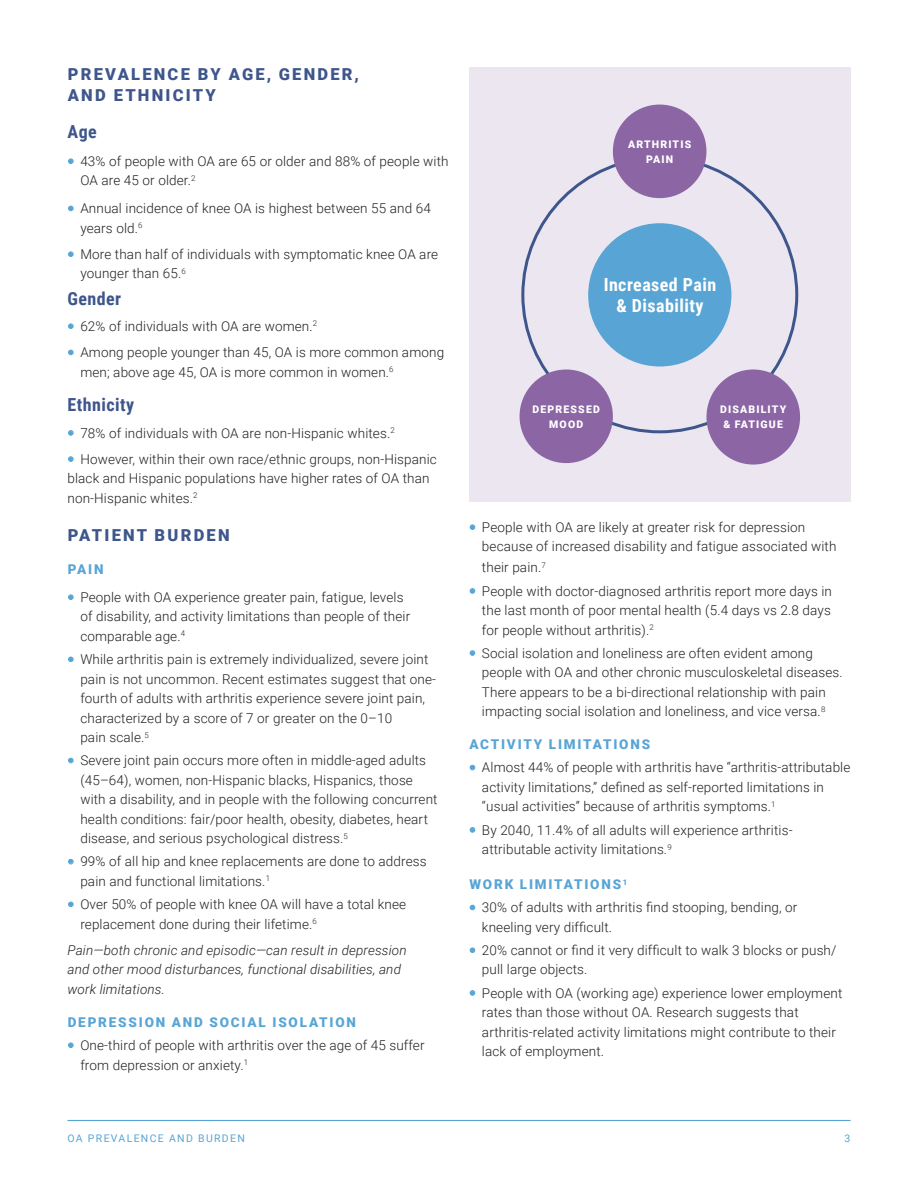
<style>
.page{position:relative;width:918px;height:1188px;background:#fff}
.page>*{position:absolute;margin:0;border:0;box-sizing:border-box;transform-origin:0 0}
.t1{font:700 18px/21.6px "Roboto Condensed";letter-spacing:.025em;color:#fff;text-align:center}
.t2{font:700 18px "Roboto Condensed";letter-spacing:.025em;color:#3e568b}
.t3{font:900 16.5px/21.6px "Roboto";letter-spacing:.135em;color:#3e568b}
.t4{font:300 13.5px/19.5px "Roboto";letter-spacing:.01em;color:#231f20}
.t5{font:italic 300 13.5px/19.5px "Roboto";letter-spacing:.01em;color:#231f20}
.t6{font:900 13.5px "Roboto";letter-spacing:.135em;color:#58a5d5}
.t7{font:900 10.5px/15px "Roboto";letter-spacing:.11em;color:#fff;text-align:center}
.t8{font:10.5px "Roboto";letter-spacing:.125em;color:#58a5d5}
.s1{font-family:"Gotham";font-weight:900;color:#58a5d5}
</style>
<div class="page">
<hr style="left:68px;top:1120px;width:782px;height:1px;background:#58a5d5">
<svg style="left:68px;top:159px;width:6px;height:5px"></svg>
<svg style="left:68px;top:206px;width:6px;height:5px"></svg>
<svg style="left:68px;top:252px;width:6px;height:5px"></svg>
<svg style="left:68px;top:324px;width:6px;height:5px"></svg>
<svg style="left:68px;top:350px;width:6px;height:5px"></svg>
<svg style="left:68px;top:430px;width:6px;height:5px"></svg>
<svg style="left:68px;top:456px;width:6px;height:6px"></svg>
<svg style="left:68px;top:595px;width:6px;height:5px"></svg>
<svg style="left:68px;top:657px;width:6px;height:5px"></svg>
<svg style="left:68px;top:758px;width:6px;height:5px"></svg>
<svg style="left:68px;top:859px;width:6px;height:5px"></svg>
<svg style="left:68px;top:902px;width:6px;height:5px"></svg>
<svg style="left:68px;top:1043px;width:6px;height:5px"></svg>
<svg style="left:470px;top:524px;width:5px;height:6px"></svg>
<svg style="left:470px;top:588px;width:5px;height:5px"></svg>
<svg style="left:470px;top:650px;width:5px;height:6px"></svg>
<svg style="left:470px;top:765px;width:5px;height:5px"></svg>
<svg style="left:470px;top:827px;width:5px;height:5px"></svg>
<svg style="left:470px;top:905px;width:5px;height:5px"></svg>
<svg style="left:470px;top:948px;width:5px;height:5px"></svg>
<svg style="left:470px;top:990px;width:5px;height:6px"></svg>
<div style="left:469px;top:68px;width:381px;height:434px;background:#ebe6f0"></div>
<div style="left:588px;top:223px;width:143px;height:144px;background:#58a5d5;border-radius:50%"></div>
<div style="left:613px;top:105px;width:93px;height:93px;background:#8c65a4;border-radius:50%"></div>
<div style="left:520px;top:370px;width:93px;height:93px;background:#8c65a4;border-radius:50%"></div>
<div style="left:706px;top:370px;width:94px;height:95px;background:#8c65a4;border-radius:50%"></div>
<p class="t3" style="left:68px;top:63px;width:293px">PREVALENCE BY AGE, GENDER,<br>AND ETHNICITY</p>
<p class="t2" style="left:68px;top:119px;width:31px">Age</p>
<p class="t4" style="left:80px;top:151px;width:370px;text-indent:-13px"><span class="s1">•</span> 43% of people with OA are 65 or older and 88% of people with<br>OA are 45 or older.<sup>2</sup></p>
<p class="t4" style="left:80px;top:198px;width:352px;text-indent:-13px"><span class="s1">•</span> Annual incidence of knee OA is highest between 55 and 64 years old.<sup>6</sup></p>
<p class="t4" style="left:80px;top:244px;width:359px;text-indent:-13px"><span class="s1">•</span> More than half of individuals with symptomatic knee OA are younger than 65.<sup>6</sup></p>
<p class="t2" style="left:68px;top:286px;width:55px">Gender</p>
<p class="t4" style="left:68px;top:316px;width:251px"><span class="s1">•</span> 62% of individuals with OA are women.<sup>2</sup></p>
<p class="t4" style="left:80px;top:342px;width:365px;text-indent:-13px"><span class="s1">•</span> Among people younger than 45, OA is more common among men; above age 45, OA is more common in women.<sup>6</sup></p>
<p class="t2" style="left:68px;top:392px;width:68px">Ethnicity</p>
<p class="t4" style="left:68px;top:423px;width:329px"><span class="s1">•</span> 78% of individuals with OA are non-Hispanic whites.<sup>2</sup></p>
<p class="t4" style="left:68px;top:449px;width:371px"><span class="s1">•</span> However, within their own race/ethnic groups, non-Hispanic black and Hispanic populations have higher rates of OA than non-Hispanic whites.<sup>2</sup></p>
<p class="t3" style="left:68px;top:524px;width:163px">PATIENT BURDEN</p>
<p class="t6" style="left:68px;top:560px;width:37px">PAIN</p>
<p class="t4" style="left:80px;top:587px;width:331px;text-indent:-13px"><span class="s1">•</span> People with OA experience greater pain, fatigue, levels of disability, and activity limitations than people of their comparable age.<sup>4</sup></p>
<p class="t4" style="left:80px;top:649px;width:357px;text-indent:-13px"><span class="s1">•</span> While arthritis pain is extremely individualized, severe joint pain is not uncommon. Recent estimates suggest that one&shy;fourth of adults with arthritis experience severe joint pain, characterized by a score of 7 or greater on the 0–10<br>pain scale.<sup>5</sup></p>
<p class="t4" style="left:80px;top:750px;width:359px;text-indent:-13px"><span class="s1">•</span> Severe joint pain occurs more often in middle-aged adults (45–64), women, non-Hispanic blacks, Hispanics, those with a disability, and in people with the following concurrent health conditions: fair/poor health, obesity, diabetes, heart disease, and serious psychological distress.<sup>5</sup></p>
<p class="t4" style="left:80px;top:851px;width:348px;text-indent:-13px"><span class="s1">•</span> 99% of all hip and knee replacements are done to address pain and functional limitations.<sup>1</sup></p>
<p class="t4" style="left:80px;top:894px;width:327px;text-indent:-13px"><span class="s1">•</span> Over 50% of people with knee OA will have a total knee replacement done during their lifetime.<sup>6</sup></p>
<p class="t5" style="left:68px;top:940px;width:341px">Pain—both chronic and episodic—can result in depression and other mood disturbances, functional disabilities, and work limitations.</p>
<p class="t6" style="left:68px;top:1013px;width:290px">DEPRESSION AND SOCIAL ISOLATION</p>
<p class="t4" style="left:80px;top:1035px;width:346px;text-indent:-13px"><span class="s1">•</span> One-third of people with arthritis over the age of 45 suffer from depression or anxiety.<sup>1</sup></p>
<p class="t7" style="left:628px;top:136px;width:65px">ARTHRITIS<br>PAIN</p>
<p class="t1" style="left:604px;top:273px;width:114px">Increased Pain &amp; Disability</p>
<p class="t7" style="left:533px;top:401px;width:69px">DEPRESSED<br>MOOD</p>
<p class="t7" style="left:720px;top:402px;width:68px">DISABILITY &amp; FATIGUE</p>
<p class="t4" style="left:482px;top:517px;width:356px;text-indent:-13px"><span class="s1">•</span> People with OA are likely at greater risk for depression because of increased disability and fatigue associated with</p>
<p class="t4" style="left:482px;top:557px;width:65px">their pain.<sup>7</sup></p>
<p class="t4" style="left:482px;top:581px;width:352px;text-align:justify;text-indent:-13px"><span class="s1">•</span> People with doctor-diagnosed arthritis report more days in the last month of poor mental health (5.4 days vs 2.8 days for people without arthritis).<sup>2</sup></p>
<p class="t4" style="left:482px;top:643px;width:362px;text-indent:-13px"><span class="s1">•</span> Social isolation and loneliness are often evident among people with OA and other chronic musculoskeletal diseases.<br>There appears to be a bi-directional relationship with pain impacting social isolation and loneliness, and vice versa.<sup>8</sup></p>
<p class="t6" style="left:469px;top:735px;width:182px">ACTIVITY LIMITATIONS</p>
<p class="t4" style="left:482px;top:757px;width:370px;text-indent:-13px"><span class="s1">•</span> Almost 44% of people with arthritis have “arthritis-attributable activity limitations,” defined as self-reported limitations in “usual activities” because of arthritis symptoms.<sup>1</sup></p>
<p class="t4" style="left:482px;top:819px;width:312px;text-indent:-13px"><span class="s1">•</span> By 2040, 11.4% of all adults will experience arthritis&shy;attributable activity limitations.<sup>9</sup></p>
<p class="t6" style="left:469px;top:875px;width:159px">WORK LIMITATIONS<sup>1</sup></p>
<p class="t4" style="left:482px;top:897px;width:317px;text-indent:-13px"><span class="s1">•</span> 30% of adults with arthritis find stooping, bending, or kneeling very difficult.</p>
<p class="t4" style="left:482px;top:940px;width:356px;text-indent:-13px"><span class="s1">•</span> 20% cannot or find it very difficult to walk 3 blocks or push/ pull large objects.</p>
<p class="t4" style="left:482px;top:983px;width:362px;text-indent:-13px"><span class="s1">•</span> People with OA (working age) experience lower employment rates than those without OA. Research suggests that arthritis-related activity limitations might contribute to their lack of employment.</p>
<p class="t8" style="left:68px;top:1131px;width:179px">OA PREVALENCE AND BURDEN</p>
<p class="t8" style="left:845px;top:1131px;width:7px">3</p>
</div>
